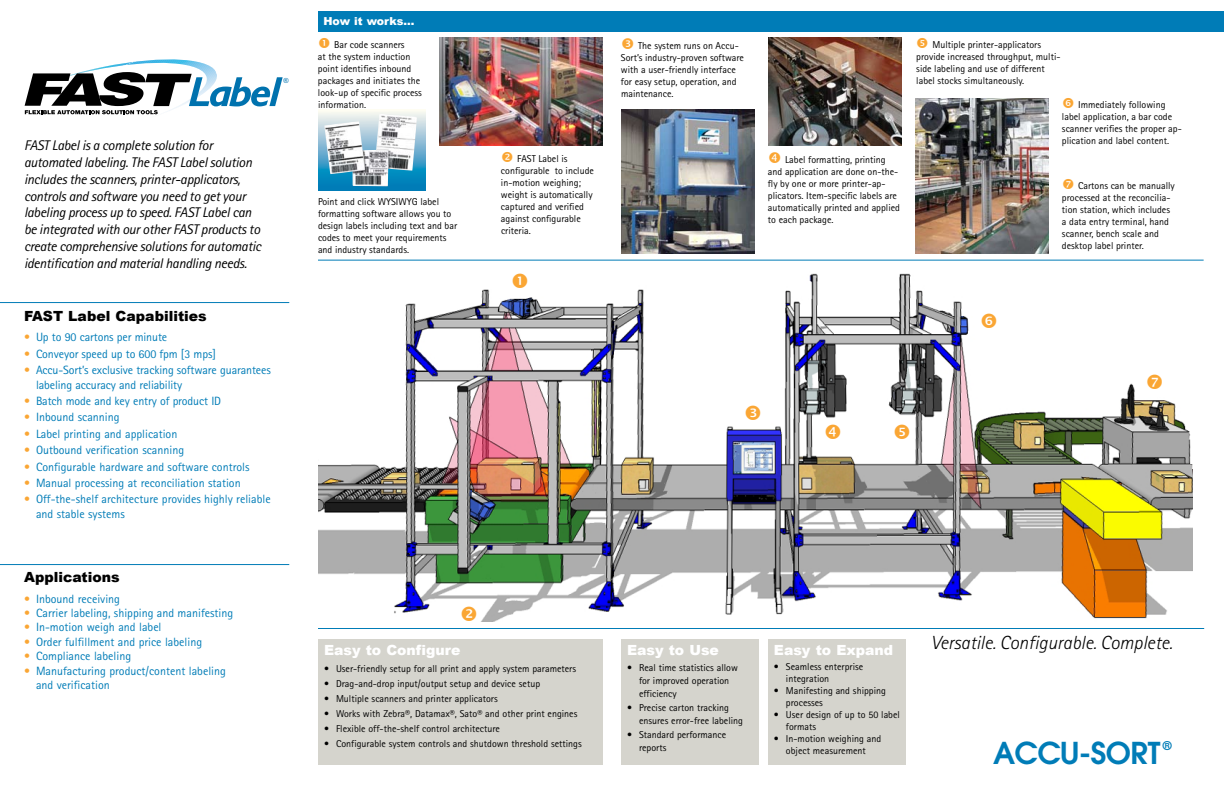
<style>
.page{position:relative;width:1224px;height:792px;background:#fff}
.page>*{position:absolute;margin:0;border:0;box-sizing:border-box;transform-origin:0 0}
.t1{font:600 30px "Avant Garde";letter-spacing:-.02em;color:#007cb7}
.t2{font:italic 300 19px "Rotis Sans Serif";color:#000}
.t3{font:italic 14px/16.8px "Rotis Sans Serif";letter-spacing:-.02em;color:#000}
.t4{font:900 14px "Arial";color:#fff}
.t5{font:900 14px "Arial";color:#000}
.t6{font:12px/14.4px "Rotis Sans Serif";color:#007cb7}
.t7{font:600 12px "Avant Garde";color:#007cb7}
.t8{font:900 11px "Arial";color:#fff}
.t9{font:10px/12px "Rotis Sans Serif";color:#000}
.s1{color:#faa634}
</style>
<div class="page">
<hr style="left:318px;top:260px;width:886px;height:1px;background:#007cb7">
<img style="left:318px;top:273px;width:875px;height:348px">
<div style="left:318px;top:639px;width:285px;height:126px;background:#d5d4cd"></div>
<div style="left:621px;top:639px;width:138px;height:126px;background:#d5d4cd"></div>
<div style="left:768px;top:639px;width:138px;height:126px;background:#d5d4cd"></div>
<hr style="left:318px;top:628px;width:886px;height:1px;background:#007cb7">
<hr style="left:0;top:302px;width:289px;height:1px;background:#007cb7">
<hr style="left:0;top:564px;width:289px;height:1px;background:#007cb7">
<img style="left:439px;top:37px;width:164px;height:108px">
<img style="left:621px;top:109px;width:134px;height:144px">
<img style="left:915px;top:98px;width:134px;height:155px">
<img style="left:768px;top:37px;width:134px;height:108px">
<svg style="left:318px;top:109px;width:107px;height:82px"></svg>
<img style="left:324px;top:114px;width:93px;height:72px">
<div style="left:318px;top:11px;width:906px;height:21px;background:#007cb7"></div>
<svg style="left:25px;top:59px;width:258px;height:56px"></svg>
<svg style="left:513px;top:274px;width:14px;height:14px"></svg>
<svg style="left:462px;top:606px;width:14px;height:15px"></svg>
<svg style="left:746px;top:406px;width:14px;height:14px"></svg>
<svg style="left:826px;top:424px;width:14px;height:15px"></svg>
<svg style="left:895px;top:424px;width:14px;height:15px"></svg>
<svg style="left:982px;top:314px;width:14px;height:14px"></svg>
<svg style="left:1147px;top:375px;width:15px;height:14px"></svg>
<p class="t3" style="left:24px;top:137px;width:239px">FAST Label is a complete solution for automated labeling. The FAST Label solution includes the scanners, printer-applicators, controls and software you need to get your labeling process up to speed. FAST Label can be integrated with our other FAST products to create comprehensive solutions for automatic identification and material handling needs.</p>
<h3 class="t5" style="left:24px;top:306px;width:184px">FAST Label Capabilities</h3>
<p class="t6" style="left:24px;top:330px;width:145px"><span class="s1">•</span> Up to 90 cartons per minute</p>
<p class="t6" style="left:24px;top:347px;width:193px"><span class="s1">•</span> Conveyor speed up to 600 fpm [3 mps]</p>
<p class="t6" style="left:36px;top:363px;width:236px;text-indent:-12px"><span class="s1">•</span> Accu-Sort’s exclusive tracking software guarantees labeling accuracy and reliability</p>
<p class="t6" style="left:24px;top:394px;width:199px"><span class="s1">•</span> Batch mode and key entry of product ID</p>
<p class="t6" style="left:24px;top:410px;width:97px"><span class="s1">•</span> Inbound scanning</p>
<p class="t6" style="left:24px;top:427px;width:155px"><span class="s1">•</span> Label printing and application</p>
<p class="t6" style="left:24px;top:443px;width:162px"><span class="s1">•</span> Outbound verification scanning</p>
<p class="t6" style="left:24px;top:459px;width:227px"><span class="s1">•</span> Configurable hardware and software controls</p>
<p class="t6" style="left:24px;top:476px;width:218px"><span class="s1">•</span> Manual processing at reconciliation station</p>
<p class="t6" style="left:36px;top:492px;width:236px;text-indent:-12px"><span class="s1">•</span> Off-the-shelf architecture provides highly reliable and stable systems</p>
<h3 class="t5" style="left:24px;top:567px;width:97px">Applications</h3>
<p class="t6" style="left:24px;top:591px;width:98px"><span class="s1">•</span> Inbound receiving</p>
<p class="t6" style="left:24px;top:606px;width:211px"><span class="s1">•</span> Carrier labeling, shipping and manifesting</p>
<p class="t6" style="left:24px;top:620px;width:139px"><span class="s1">•</span> In-motion weigh and label</p>
<p class="t6" style="left:24px;top:634px;width:180px"><span class="s1">•</span> Order fulfillment and price labeling</p>
<p class="t6" style="left:24px;top:649px;width:109px"><span class="s1">•</span> Compliance labeling</p>
<p class="t6" style="left:36px;top:663px;width:191px;text-indent:-12px"><span class="s1">•</span> Manufacturing product/content labeling and verification</p>
<p class="t8" style="left:323px;top:13px;width:93px">How it works...</p>
<p class="t9" style="left:318px;top:38px;width:106px;text-indent:16px">Bar code scanners<br>at the system induction point identifies inbound packages and initiates the look-up of specific process information.</p>
<p class="t9" style="left:318px;top:195px;width:141px">Point and click WYSIWYG label formatting software allows you to design labels including text and bar codes to meet your requirements and industry standards.</p>
<p class="t9" style="left:501px;top:152px;width:94px;text-indent:16px">FAST Label is configurable to include in-motion weighing; weight is automatically captured and verified against configurable criteria.</p>
<p class="t9" style="left:621px;top:39px;width:125px;text-indent:17px">The system runs on Accu-<br>Sort’s industry-proven software with a user-friendly interface for easy setup, operation, and maintenance.</p>
<p class="t9" style="left:916px;top:38px;width:146px;text-indent:16px">Multiple printer-applicators provide increased throughput, multi&shy;side labeling and use of different label stocks simultaneously.</p>
<p class="t9" style="left:768px;top:153px;width:134px;text-indent:17px">Label formatting, printing and application are done on-the&shy;fly by one or more printer-ap&shy;plicators. Item-specific labels are automatically printed and applied to each package.</p>
<p class="t9" style="left:1062px;top:98px;width:121px;text-indent:16px">Immediately following label application, a bar code scanner verifies the proper ap&shy;plication and label content.</p>
<p class="t9" style="left:1062px;top:179px;width:114px;text-indent:16px">Cartons can be manually processed at the reconcilia&shy;tion station, which includes a data entry terminal, hand scanner, bench scale and desktop label printer.</p>
<h3 class="t4" style="left:324px;top:640px;width:138px">Easy to Configure</h3>
<p class="t9" style="left:324px;top:663px;width:254px">• User-friendly setup for all print and apply system parameters</p>
<p class="t9" style="left:324px;top:678px;width:218px">• Drag-and-drop input/output setup and device setup</p>
<p class="t9" style="left:324px;top:693px;width:175px">• Multiple scanners and printer applicators</p>
<p class="t9" style="left:324px;top:708px;width:255px">• Works with Zebra®, Datamax®, Sato® and other print engines</p>
<p class="t9" style="left:324px;top:723px;width:178px">• Flexible off-the-shelf control architecture</p>
<p class="t9" style="left:324px;top:738px;width:259px">• Configurable system controls and shutdown threshold settings</p>
<h3 class="t4" style="left:627px;top:640px;width:93px">Easy to Use</h3>
<p class="t9" style="left:639px;top:661px;width:100px;line-height:13px;text-indent:-12px">• Real time statistics allow for improved operation efficiency</p>
<p class="t9" style="left:639px;top:701px;width:105px;line-height:13px;text-indent:-12px">• Precise carton tracking ensures error-free labeling</p>
<p class="t9" style="left:639px;top:728px;width:89px;line-height:13px;text-indent:-12px">• Standard performance reports</p>
<h3 class="t4" style="left:774px;top:640px;width:121px">Easy to Expand</h3>
<p class="t9" style="left:786px;top:661px;width:79px;text-indent:-12px">• Seamless enterprise integration</p>
<p class="t9" style="left:786px;top:685px;width:101px;text-indent:-12px">• Manifesting and shipping processes</p>
<p class="t9" style="left:786px;top:709px;width:115px;text-indent:-12px">• User design of up to 50 label formats</p>
<p class="t9" style="left:774px;top:733px;width:109px;text-align:center">• In-motion weighing and object measurement</p>
<h2 class="t2" style="left:931px;top:632px;width:243px">Versatile. Configurable. Complete.</h2>
<h1 class="t1" style="left:993px;top:734px;width:169px">ACCU-SORT</h1>
<p class="t7" style="left:1163px;top:738px;width:10px">®</p>
</div>
